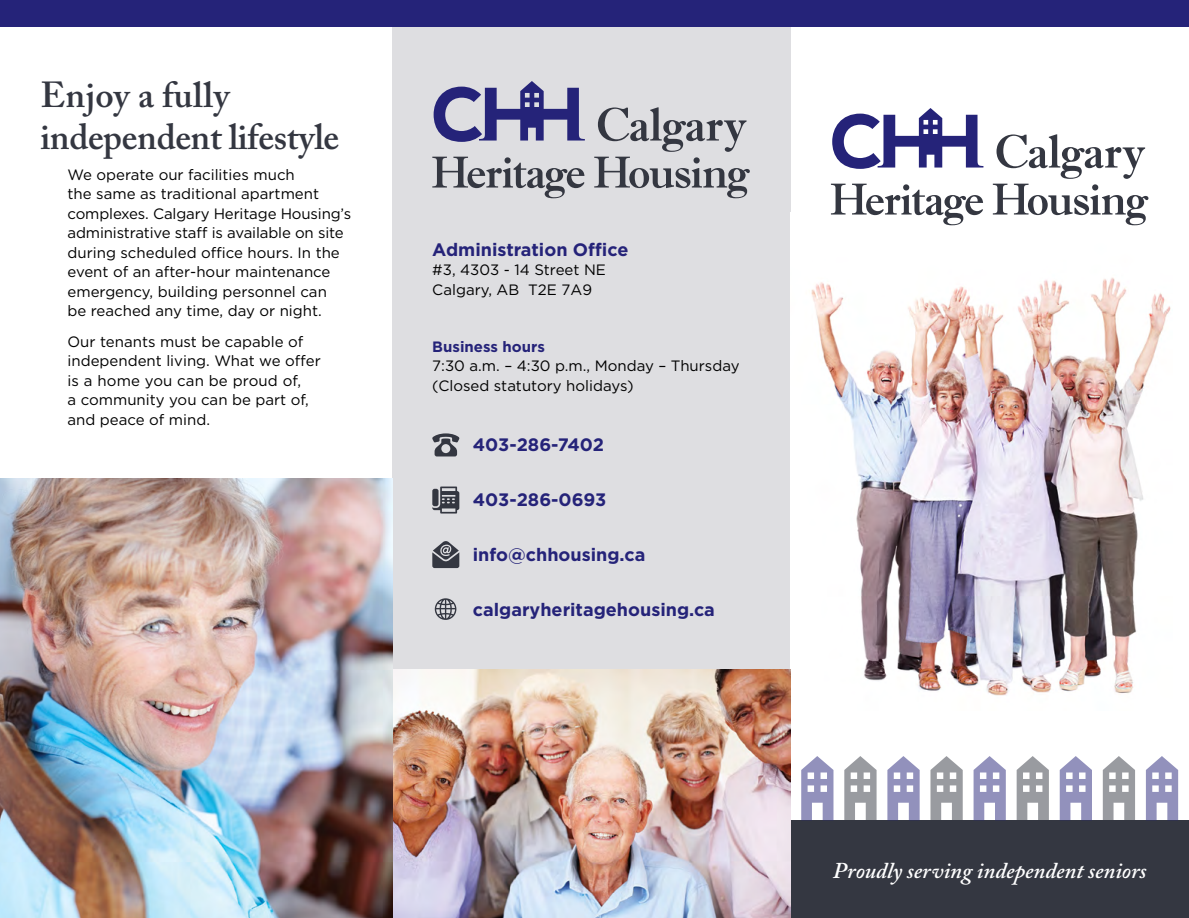
<style>
.page{position:relative;width:1189px;height:918px;background:#fff}
.page>*{position:absolute;margin:0;border:0;box-sizing:border-box;transform-origin:0 0}
.t1{font:600 36px/42px "Adobe Caslon Pro";letter-spacing:-.01em;color:#343741}
.t2{font:italic 600 22.5px "Adobe Caslon Pro";color:#fff}
.t3{font:700 18px "Gotham";color:#252379}
.t4{font:15px/19.5px "Gotham";color:#000}
.s1{font-weight:700;color:#252379}
</style>
<div class="page">
<div style="left:392px;top:27px;width:398px;height:643px;background:#dedee1"></div>
<img style="left:790px;top:225px;width:381px;height:486px">
<div style="left:790px;top:820px;width:398px;height:98px;background:#343741"></div>
<svg style="left:433px;top:81px;width:151px;height:61px"></svg>
<svg style="left:432px;top:157px;width:152px;height:41px"></svg>
<svg style="left:594px;top:107px;width:155px;height:91px"></svg>
<div style="left:0;top:0;width:1188px;height:27px;background:#252379"></div>
<svg style="left:832px;top:108px;width:151px;height:61px"></svg>
<svg style="left:830px;top:184px;width:152px;height:41px"></svg>
<svg style="left:992px;top:134px;width:156px;height:91px"></svg>
<img style="left:392px;top:670px;width:398px;height:248px">
<svg style="left:432px;top:487px;width:27px;height:27px"></svg>
<div style="left:432px;top:489px;width:6px;height:17px;background:#343741;border-radius:2px"></div>
<svg style="left:432px;top:433px;width:27px;height:23px"></svg>
<svg style="left:432px;top:541px;width:27px;height:27px"></svg>
<svg style="left:434px;top:598px;width:22px;height:22px"></svg>
<img style="left:0;top:479px;width:392px;height:439px">
<svg style="left:801px;top:756px;width:32px;height:64px"></svg>
<svg style="left:844px;top:756px;width:32px;height:64px"></svg>
<svg style="left:887px;top:756px;width:32px;height:64px"></svg>
<svg style="left:930px;top:756px;width:32px;height:64px"></svg>
<svg style="left:973px;top:756px;width:32px;height:64px"></svg>
<svg style="left:1016px;top:756px;width:32px;height:64px"></svg>
<svg style="left:1059px;top:756px;width:32px;height:64px"></svg>
<svg style="left:1102px;top:756px;width:32px;height:64px"></svg>
<svg style="left:1145px;top:756px;width:32px;height:64px"></svg>
<p class="t1" style="left:40px;top:74px;width:300px">Enjoy a fully independent lifestyle</p>
<p class="t4" style="left:68px;top:164px;width:285px">We operate our facilities much<br>the same as traditional apartment complexes. Calgary Heritage Housing’s administrative staff is available on site during scheduled office hours. In the event of an after-hour maintenance emergency, building personnel can<br>be reached any time, day or night.</p>
<p class="t4" style="left:68px;top:331px;width:255px">Our tenants must be capable of independent living. What we offer is a home you can be proud of,<br>a community you can be part of, and peace of mind.</p>
<p class="t3" style="left:432px;top:237px;width:198px">Administration Office</p>
<p class="t4" style="left:432px;top:260px;width:175px">#3, 4303 - 14 Street NE<br>Calgary, AB T2E 7A9</p>
<p class="t4" style="left:432px;top:337px;width:309px"><span class="s1">Business hours<br></span>7:30 a.m. – 4:30 p.m., Monday – Thursday (Closed statutory holidays)</p>
<p class="t3" style="left:472px;top:433px;width:133px">403-286-7402</p>
<p class="t3" style="left:472px;top:488px;width:135px">403-286-0693</p>
<p class="t3" style="left:472px;top:543px;width:174px">info@chhousing.ca</p>
<p class="t3" style="left:472px;top:598px;width:243px">calgaryheritagehousing.ca</p>
<p class="t2" style="left:832px;top:857px;width:315px">Proudly serving independent seniors</p>
</div>
